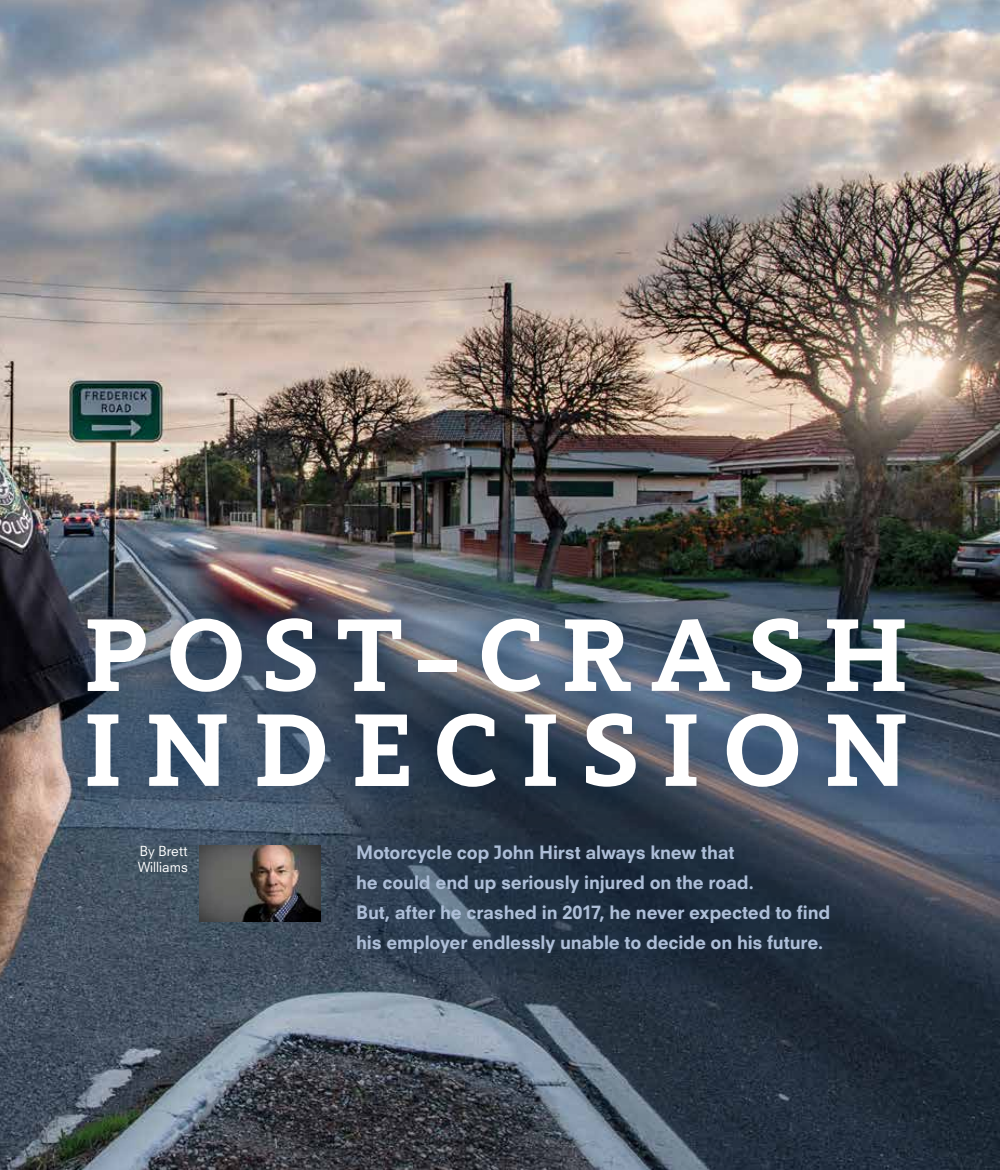
<style>
.page{position:relative;width:1000px;height:1170px;background:#fff}
.page>*{position:absolute;margin:0;border:0;box-sizing:border-box;transform-origin:0 0}
.t1{font:800 102px/94.9px "Modum";letter-spacing:.21em;color:#fff}
.t2{font:800 18px/30px "Neuzeit SLT Std";letter-spacing:-.01em;color:#aebfd8}
.t3{font:13.5px/16.2px "Neuzeit SLT Std";color:#fff}
</style>
<div class="page">
<img style="left:0;top:0;width:999px;height:1169px">
<img style="left:46px;top:575px;width:900px;height:255px">
<div style="left:196px;top:843px;width:125px;height:78px;background:#231f20;opacity:.1"></div>
<svg style="left:320px;top:810px;width:544px;height:177px;background:#293646"></svg>
<h1 class="t1" style="left:83px;top:596px;width:828px">POST-CRASH<br>INDECISION</h1>
<p class="t3" style="left:138px;top:842px;width:52px">By Brett<br>Williams</p>
<p class="t2" style="left:356px;top:837px;width:475px">Motorcycle cop John Hirst always knew that<br>he could end up seriously injured on the road.<br>But, after he crashed in 2017, he never expected to find his employer endlessly unable to decide on his future.</p>
</div>
